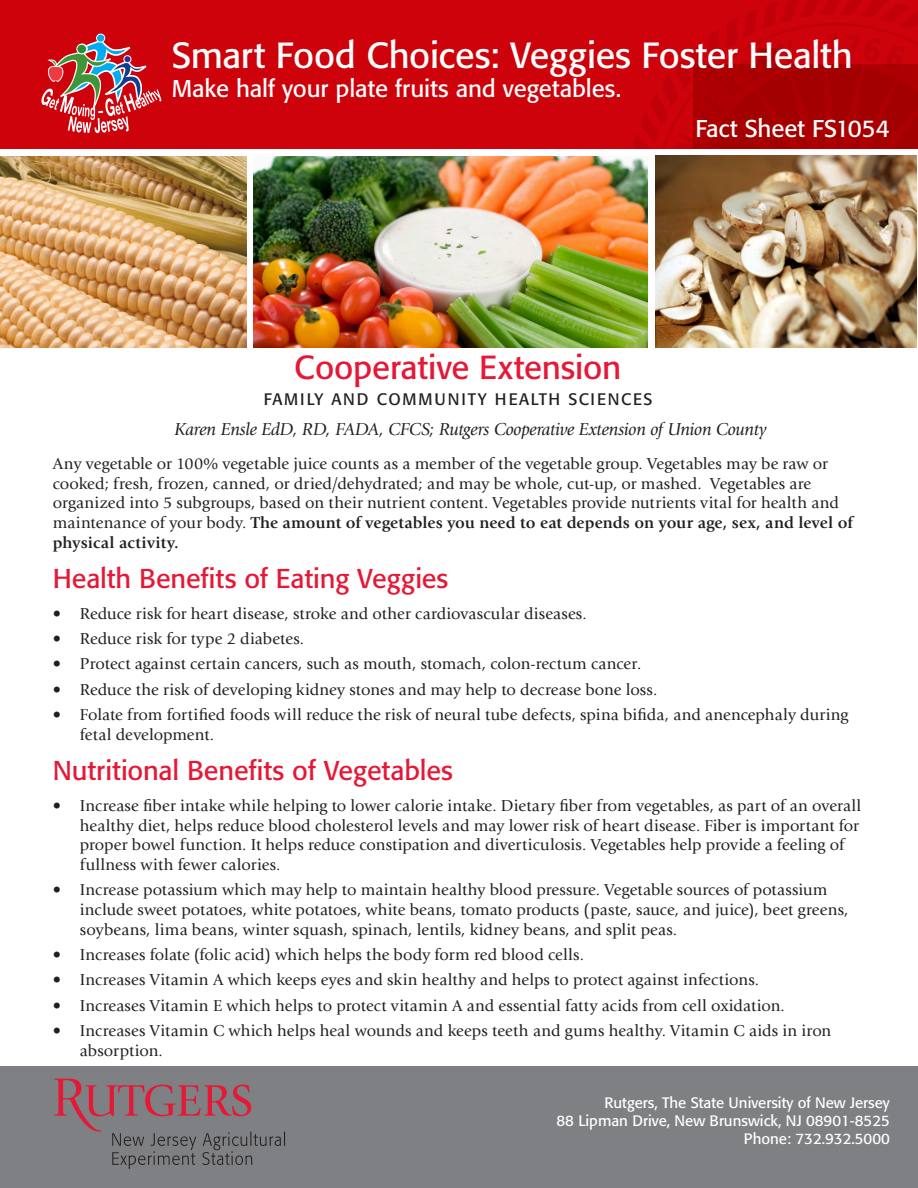
<style>
.page{position:relative;width:918px;height:1188px;background:#fff}
.page>*{position:absolute;margin:0;border:0;box-sizing:border-box;transform-origin:0 0}
.Headline{font:36px "Formata BQ";letter-spacing:-.005em;color:#fff}
.CooperativeExtension{font:33px "Formata BQ";letter-spacing:-.005em;color:#e51836}
.RedSubhead{font:27px "Formata BQ";color:#e51836}
.Headline-2{font:24px "Formata BQ";letter-spacing:-.005em;color:#fff}
.FactSheetNumber{font:24px "Formata BQ";letter-spacing:-.005em;color:#fff}
.Authors{font:italic 18px "Giovanni Std";letter-spacing:-.02em;color:#231f20}
.BulletedCopy{font:16.5px/19.8px "Giovanni Std";letter-spacing:.005em;color:#231f20}
.BodyCopy{font:16.5px/19.8px "Giovanni Std";letter-spacing:.005em;color:#231f20}
.HeaderBarTitleBlack{font:16.5px "Formata BQ";letter-spacing:.1em;color:#231f20}
.FooterAddress{font:15px "Formata BQ";color:#fff}
.s1{font-weight:700}
</style>
<div class="page">
<div style="left:0;top:1066px;width:918px;height:122px;background:#7e8083"></div>
<svg style="left:54px;top:1079px;width:231px;height:90px"></svg>
<img style="left:655px;top:156px;width:262px;height:191px">
<img style="left:254px;top:156px;width:393px;height:191px">
<img style="left:0;top:156px;width:247px;height:191px">
<div style="left:0;top:0;width:918px;height:148px;background:#cd020b"></div>
<svg style="left:633px;top:0;width:285px;height:148px"></svg>
<div style="left:97px;top:34px;width:8px;height:8px;background:#00aeef;border-radius:50%"></div>
<div style="left:96px;top:34px;width:9px;height:8px;border:1px solid #fff;border-radius:50%"></div>
<svg style="left:41px;top:39px;width:120px;height:94px"></svg>
<p class="Headline" style="left:172px;top:33px;width:682px">Smart Food Choices: Veggies Foster Health</p>
<p class="Headline-2" style="left:172px;top:74px;width:451px">Make half your plate fruits and vegetables.</p>
<p class="FactSheetNumber" style="left:695px;top:114px;width:196px">Fact Sheet FS1054</p>
<p class="CooperativeExtension" style="left:294px;top:347px;width:329px">Cooperative Extension</p>
<p class="Authors" style="left:175px;top:419px;width:593px">Karen Ensle EdD, RD, FADA, CFCS; Rutgers Cooperative Extension of Union County</p>
<p class="HeaderBarTitleBlack" style="left:264px;top:390px;width:390px">FAMILY AND COMMUNITY HEALTH SCIENCES</p>
<p class="BodyCopy" style="left:53px;top:454px;width:802px">Any vegetable or 100% vegetable juice counts as a member of the vegetable group. Vegetables may be raw or cooked; fresh, frozen, canned, or dried/dehydrated; and may be whole, cut-up, or mashed. Vegetables are organized into 5 subgroups, based on their nutrient content. Vegetables provide nutrients vital for health and maintenance of your body. <span class="s1">The amount of vegetables you need to eat depends on your age, sex, and level of physical activity.</span></p>
<p class="RedSubhead" style="left:53px;top:562px;width:397px">Health Benefits of Eating Veggies</p>
<p class="BulletedCopy" style="left:53px;top:604px;width:535px">• Reduce risk for heart disease, stroke and other cardiovascular diseases.</p>
<p class="BulletedCopy" style="left:53px;top:629px;width:253px">• Reduce risk for type 2 diabetes.</p>
<p class="BulletedCopy" style="left:53px;top:654px;width:590px">• Protect against certain cancers, such as mouth, stomach, colon-rectum cancer.</p>
<p class="BulletedCopy" style="left:53px;top:679px;width:606px">• Reduce the risk of developing kidney stones and may help to decrease bone loss.</p>
<p class="BulletedCopy" style="left:80px;top:705px;width:770px;text-indent:-27px">• Folate from fortified foods will reduce the risk of neural tube defects, spina bifida, and anencephaly during fetal development.</p>
<p class="RedSubhead" style="left:53px;top:754px;width:402px">Nutritional Benefits of Vegetables</p>
<p class="BulletedCopy" style="left:80px;top:796px;width:783px;text-indent:-27px">• Increase fiber intake while helping to lower calorie intake. Dietary fiber from vegetables, as part of an overall healthy diet, helps reduce blood cholesterol levels and may lower risk of heart disease. Fiber is important for proper bowel function. It helps reduce constipation and diverticulosis. Vegetables help provide a feeling of fullness with fewer calories.</p>
<p class="BulletedCopy" style="left:80px;top:880px;width:770px;text-indent:-27px">• Increase potassium which may help to maintain healthy blood pressure. Vegetable sources of potassium include sweet potatoes, white potatoes, white beans, tomato products (paste, sauce, and juice), beet greens, soybeans, lima beans, winter squash, spinach, lentils, kidney beans, and split peas.</p>
<p class="BulletedCopy" style="left:53px;top:945px;width:533px">• Increases folate (folic acid) which helps the body form red blood cells.</p>
<p class="BulletedCopy" style="left:53px;top:970px;width:708px">• Increases Vitamin A which keeps eyes and skin healthy and helps to protect against infections.</p>
<p class="BulletedCopy" style="left:53px;top:995px;width:733px">• Increases Vitamin E which helps to protect vitamin A and essential fatty acids from cell oxidation.</p>
<p class="BulletedCopy" style="left:80px;top:1021px;width:753px;text-indent:-27px">• Increases Vitamin C which helps heal wounds and keeps teeth and gums healthy. Vitamin C aids in iron absorption.</p>
<p class="FooterAddress" style="left:605px;top:1093px;width:287px">Rutgers, The State University of New Jersey</p>
<p class="FooterAddress" style="left:557px;top:1111px;width:335px">88 Lipman Drive, New Brunswick, NJ 08901-8525</p>
<p class="FooterAddress" style="left:744px;top:1129px;width:147px">Phone: 732.932.5000</p>
</div>
